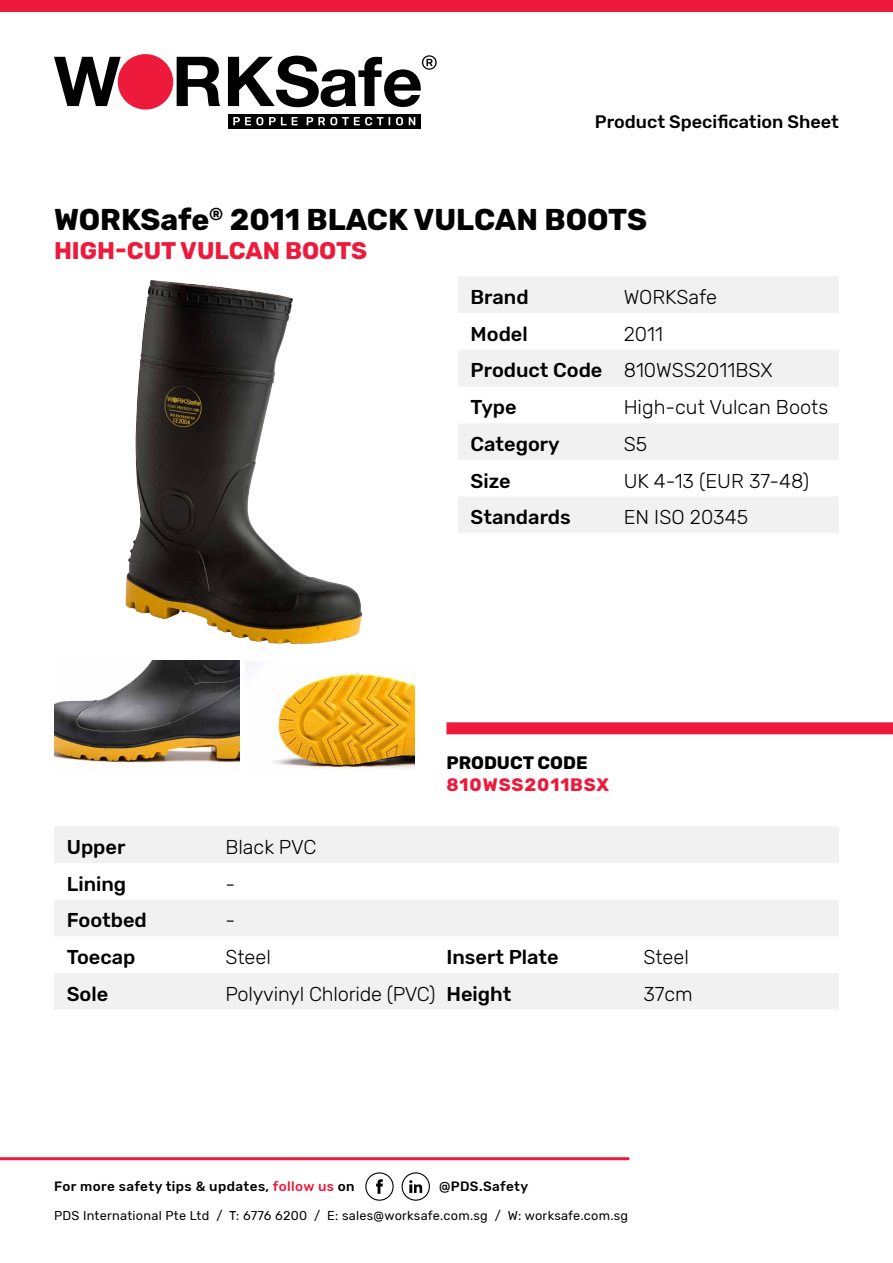
<style>
.page{position:relative;width:893px;height:1263px;background:#fff}
.page>*{position:absolute;margin:0;border:0;box-sizing:border-box;transform-origin:0 0}
.t1{font:700 30px "Rubik";color:#000}
.t2{font:700 24px "Rubik";color:#ed1a3b}
.t3{font:300 19.95px/36.8px "Rubik";color:#000}
.t4{font:500 19.95px "Rubik";color:#000}
.t5{font:500 18px "Rubik";color:#000}
.t6{font:700 18px "Rubik";letter-spacing:.05em;color:#ed1a3b}
.t7{font:700 18px "Rubik";color:#000}
.t8{font:500 13.5px "Rubik";letter-spacing:.03em;color:#000}
.t9{font:12.75px "Rubik";letter-spacing:.02em;color:#000}
.s1{font-weight:500}
.s2{color:#ed1a3b}
</style>
<div class="page">
<svg style="left:54px;top:57px;width:67px;height:49px"></svg>
<svg style="left:177px;top:57px;width:43px;height:49px"></svg>
<div style="left:118px;top:54px;width:55px;height:56px;background:#ed1a3b;border-radius:50%"></div>
<svg style="left:228px;top:55px;width:209px;height:52px"></svg>
<div style="left:228px;top:114px;width:193px;height:14px;background:#000"></div>
<svg style="left:233px;top:117px;width:30px;height:8px"></svg>
<svg style="left:269px;top:117px;width:29px;height:8px"></svg>
<svg style="left:307px;top:117px;width:76px;height:8px"></svg>
<svg style="left:396px;top:117px;width:7px;height:8px"></svg>
<svg style="left:409px;top:117px;width:6px;height:8px"></svg>
<div style="left:0;top:0;width:893px;height:12px;background:#ed1a3b"></div>
<svg style="left:365px;top:1172px;width:29px;height:29px"></svg>
<svg style="left:402px;top:1172px;width:28px;height:29px"></svg>
<hr style="left:0;top:1157px;width:629px;height:3px;background:#ed1a3b">
<svg style="left:458px;top:277px;width:381px;height:256px;fill:#f1f1f2"></svg>
<div style="left:446px;top:722px;width:447px;height:12px;background:#ed1a3b"></div>
<svg style="left:54px;top:827px;width:785px;height:183px;fill:#f1f1f2"></svg>
<img style="left:246px;top:661px;width:168px;height:108px">
<img style="left:125px;top:280px;width:238px;height:364px">
<img style="left:54px;top:661px;width:186px;height:102px">
<p class="t5" style="left:595px;top:112px;width:246px">Product Specification Sheet</p>
<h1 class="t1" style="left:54px;top:202px;width:595px">WORKSafe<sup>®</sup> 2011 BLACK VULCAN BOOTS</h1>
<p class="t2" style="left:54px;top:236px;width:315px">HIGH-CUT VULCAN BOOTS</p>
<p class="t4" style="left:471px;top:286px;width:60px">Brand</p>
<p class="t3" style="left:624px;top:279px;width:95px">WORKSafe</p>
<p class="t4" style="left:471px;top:322px;width:59px">Model</p>
<p class="t3" style="left:471px;top:316px;width:303px;text-indent:153px">2011<br><span class="s1">Product Code</span> 810WSS2011BSX<br><span class="s1">Type</span></p>
<p class="t3" style="left:624px;top:389px;width:206px">High-cut Vulcan Boots</p>
<p class="t4" style="left:471px;top:432px;width:91px">Category</p>
<p class="t3" style="left:624px;top:426px;width:25px">S5</p>
<p class="t4" style="left:471px;top:469px;width:42px">Size</p>
<p class="t3" style="left:624px;top:463px;width:187px">UK 4-13 (EUR 37-48)</p>
<p class="t4" style="left:471px;top:506px;width:102px">Standards</p>
<p class="t3" style="left:624px;top:499px;width:126px">EN ISO 20345</p>
<p class="t7" style="left:446px;top:753px;width:143px">PRODUCT CODE</p>
<p class="t6" style="left:446px;top:774px;width:164px">810WSS2011BSX</p>
<p class="t4" style="left:67px;top:836px;width:60px">Upper</p>
<p class="t3" style="left:225px;top:829px;width:93px">Black PVC</p>
<p class="t4" style="left:67px;top:872px;width:61px">Lining</p>
<p class="t3" style="left:225px;top:866px;width:11px">-</p>
<p class="t4" style="left:67px;top:909px;width:82px">Footbed</p>
<p class="t3" style="left:225px;top:903px;width:11px">-</p>
<p class="t4" style="left:67px;top:946px;width:70px">Toecap</p>
<p class="t3" style="left:225px;top:939px;width:47px">Steel</p>
<p class="t4" style="left:446px;top:946px;width:114px">Insert Plate</p>
<p class="t3" style="left:643px;top:939px;width:47px">Steel</p>
<p class="t4" style="left:67px;top:982px;width:43px">Sole</p>
<p class="t3" style="left:225px;top:976px;width:287px">Polyvinyl Chloride (PVC) <span class="s1">Height</span></p>
<p class="t3" style="left:643px;top:976px;width:51px">37cm</p>
<p class="t8" style="left:54px;top:1179px;width:302px">For more safety tips &amp; updates, <span class="s2">follow us</span> on</p>
<p class="t8" style="left:439px;top:1179px;width:91px">@PDS.Safety</p>
<p class="t9" style="left:54px;top:1208px;width:576px">PDS International Pte Ltd / T: 6776 6200 / E: sales@worksafe.com.sg / W: worksafe.com.sg</p>
</div>
